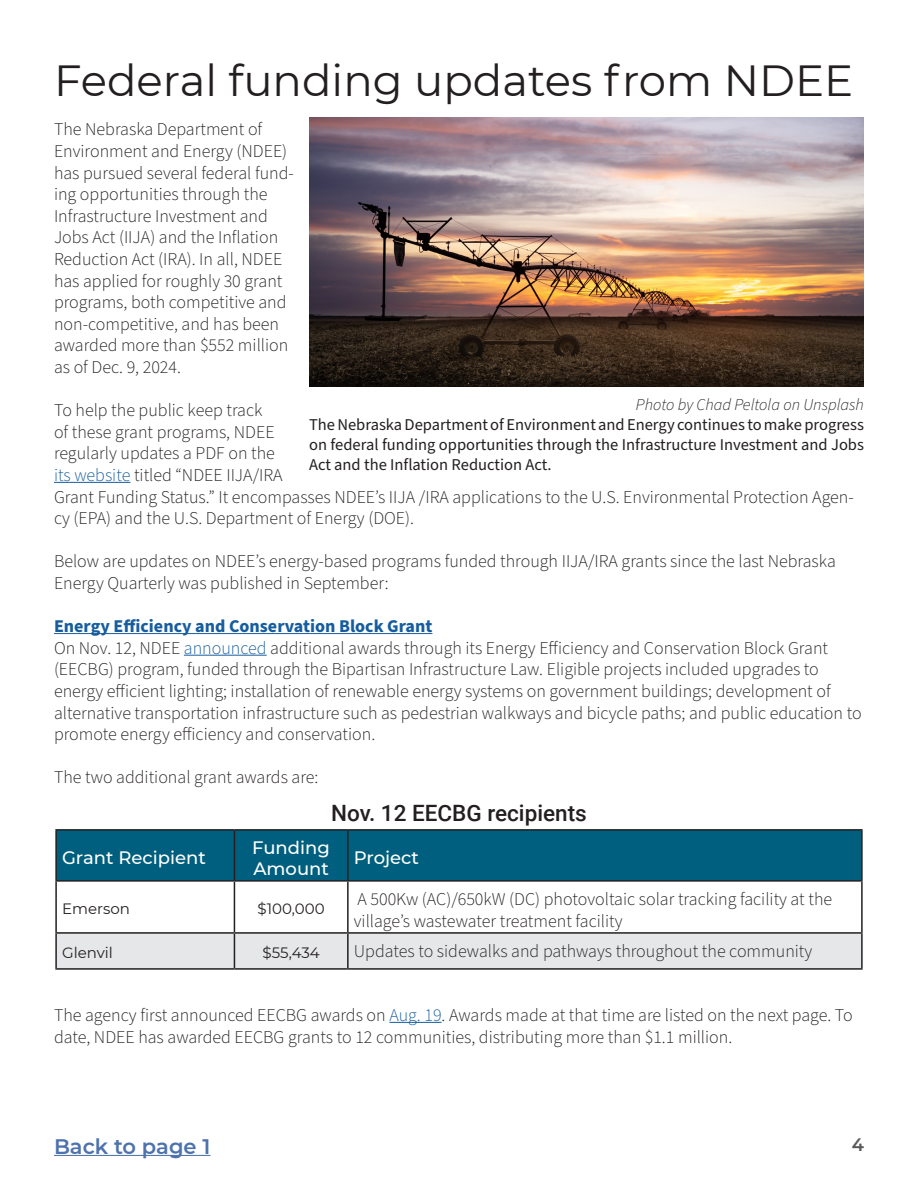
<style>
.page{position:relative;width:918px;height:1188px;background:#fff}
.page>*{position:absolute;margin:0;border:0;box-sizing:border-box;transform-origin:0 0}
.Headline{font:43.5px "Montserrat";color:#231f20}
.Table_Graphic_header{font:500 22.5px "Roboto";color:#231f20}
.t1{font:600 21px "Montserrat";color:#4d72ac}
.Body_copy{font:300 18px/21.6px "Source Sans Pro";color:#231f20}
.Body_copy_bold{font:700 18px "Source Sans Pro";color:#175d9e}
.t2{font:500 18px/21px "Montserrat";color:#fff}
.t3{font:600 18px "Montserrat";color:#57585a}
.Cutline{font:16.5px/19.8px "Source Sans Pro";color:#231f20;text-align:justify}
.Photo_credit{font:italic 300 16.5px "Source Sans Pro";color:#231f20}
.Table_text{font:15px "Montserrat";color:#231f20}
.s1{color:#175d9e}
</style>
<div class="page">
<hr style="left:54px;top:1155px;width:156px;height:1px;background:#4d72ac">
<hr style="left:54px;top:482px;width:76px;height:1px;background:#175d9e">
<hr style="left:54px;top:633px;width:378px;height:1px;background:#175d9e">
<hr style="left:184px;top:655px;width:83px;height:1px;background:#175d9e">
<hr style="left:389px;top:1022px;width:53px;height:1px;background:#175d9e">
<div style="left:57px;top:831px;width:804px;height:49px;background:#005f7e"></div>
<div style="left:57px;top:934px;width:804px;height:34px;background:#e6e7e9"></div>
<hr style="left:55px;top:882px;width:2px;height:50px;background:#231f20">
<hr style="left:234px;top:882px;width:1px;height:50px;background:#231f20">
<hr style="left:347px;top:882px;width:2px;height:50px;background:#231f20">
<hr style="left:861px;top:882px;width:2px;height:50px;background:#231f20">
<hr style="left:55px;top:932px;width:179px;height:2px;background:#231f20">
<hr style="left:55px;top:934px;width:2px;height:34px;background:#231f20">
<hr style="left:234px;top:932px;width:114px;height:2px;background:#231f20">
<hr style="left:234px;top:934px;width:1px;height:34px;background:#231f20">
<hr style="left:348px;top:932px;width:515px;height:2px;background:#231f20">
<hr style="left:347px;top:934px;width:2px;height:34px;background:#231f20">
<hr style="left:861px;top:934px;width:2px;height:34px;background:#231f20">
<hr style="left:55px;top:968px;width:179px;height:2px;background:#231f20">
<hr style="left:234px;top:968px;width:114px;height:2px;background:#231f20">
<hr style="left:348px;top:968px;width:515px;height:2px;background:#231f20">
<hr style="left:55px;top:829px;width:179px;height:2px;background:#231f20">
<hr style="left:55px;top:831px;width:2px;height:49px;background:#231f20">
<hr style="left:234px;top:829px;width:114px;height:2px;background:#231f20">
<hr style="left:234px;top:831px;width:1px;height:49px;background:#231f20">
<hr style="left:348px;top:829px;width:515px;height:2px;background:#231f20">
<hr style="left:347px;top:831px;width:2px;height:49px;background:#231f20">
<hr style="left:861px;top:831px;width:2px;height:49px;background:#231f20">
<hr style="left:55px;top:880px;width:179px;height:2px;background:#231f20">
<hr style="left:234px;top:880px;width:114px;height:2px;background:#231f20">
<hr style="left:348px;top:880px;width:515px;height:2px;background:#231f20">
<img style="left:309px;top:117px;width:555px;height:269px">
<p class="Headline" style="left:54px;top:51px;width:801px">Federal funding updates from NDEE</p>
<p class="Body_copy" style="left:54px;top:119px;width:241px">The Nebraska Department of<br>Environment and Energy (NDEE) has pursued several federal fund&shy;ing opportunities through the<br>Infrastructure Investment and<br>Jobs Act (IIJA) and the Inflation<br>Reduction Act (IRA). In all, NDEE has applied for roughly 30 grant programs, both competitive and non-competitive, and has been awarded more than $552 million as of Dec. 9, 2024.</p>
<p class="Body_copy" style="left:54px;top:400px;width:801px">To help the public keep track<br>of these grant programs, NDEE<br>regularly updates a PDF on the<br><span class="s1">its website</span> titled “NDEE IIJA/IRA<br>Grant Funding Status.” It encompasses NDEE’s IIJA /IRA applications to the U.S. Environmental Protection Agen&shy;cy (EPA) and the U.S. Department of Energy (DOE).</p>
<p class="Body_copy" style="left:54px;top:551px;width:783px">Below are updates on NDEE’s energy-based programs funded through IIJA/IRA grants since the last Nebraska<br>Energy Quarterly was published in September:</p>
<p class="Body_copy_bold" style="left:54px;top:614px;width:380px">Energy Efficiency and Conservation Block Grant</p>
<p class="Body_copy" style="left:54px;top:638px;width:809px">On Nov. 12, NDEE <span class="s1">announced</span> additional awards through its Energy Efficiency and Conservation Block Grant (EECBG) program, funded through the Bipartisan Infrastructure Law. Eligible projects included upgrades to energy efficient lighting; installation of renewable energy systems on government buildings; development of alternative transportation infrastructure such as pedestrian walkways and bicycle paths; and public education to promote energy efficiency and conservation.</p>
<p class="Body_copy" style="left:54px;top:767px;width:266px">The two additional grant awards are:</p>
<p class="Photo_credit" style="left:636px;top:394px;width:230px">Photo by Chad Peltola on Unsplash</p>
<p class="Cutline" style="left:309px;top:415px;width:556px">The Nebraska Department of Environment and Energy continues to make progress on federal funding opportunities through the Infrastructure Investment and Jobs Act and the Inflation Reduction Act.</p>
<p class="Table_Graphic_header" style="left:331px;top:797px;width:257px">Nov. 12 EECBG recipients</p>
<p class="t2" style="left:62px;top:846px;width:145px">Grant Recipient</p>
<p class="t2" style="left:252px;top:836px;width:79px">Funding<br>Amount</p>
<p class="t2" style="left:354px;top:846px;width:67px">Project</p>
<p class="Table_text" style="left:62px;top:899px;width:69px">Emerson</p>
<p class="Table_text" style="left:258px;top:899px;width:68px">$100,000</p>
<p class="Body_copy" style="left:354px;top:889px;width:480px">A 500Kw (AC)/650kW (DC) photovoltaic solar tracking facility at the village’s wastewater treatment facility</p>
<p class="Table_text" style="left:62px;top:943px;width:52px">Glenvil</p>
<p class="Table_text" style="left:263px;top:943px;width:59px">$55,434</p>
<p class="Body_copy" style="left:354px;top:941px;width:460px">Updates to sidewalks and pathways throughout the community</p>
<p class="Body_copy" style="left:54px;top:1005px;width:800px">The agency first announced EECBG awards on <span class="s1">Aug. 19</span>. Awards made at that time are listed on the next page. To date, NDEE has awarded EECBG grants to 12 communities, distributing more than $1.1 million.</p>
<p class="t1" style="left:54px;top:1132px;width:158px">Back to page 1</p>
<p class="t3" style="left:852px;top:1132px;width:14px">4</p>
</div>
